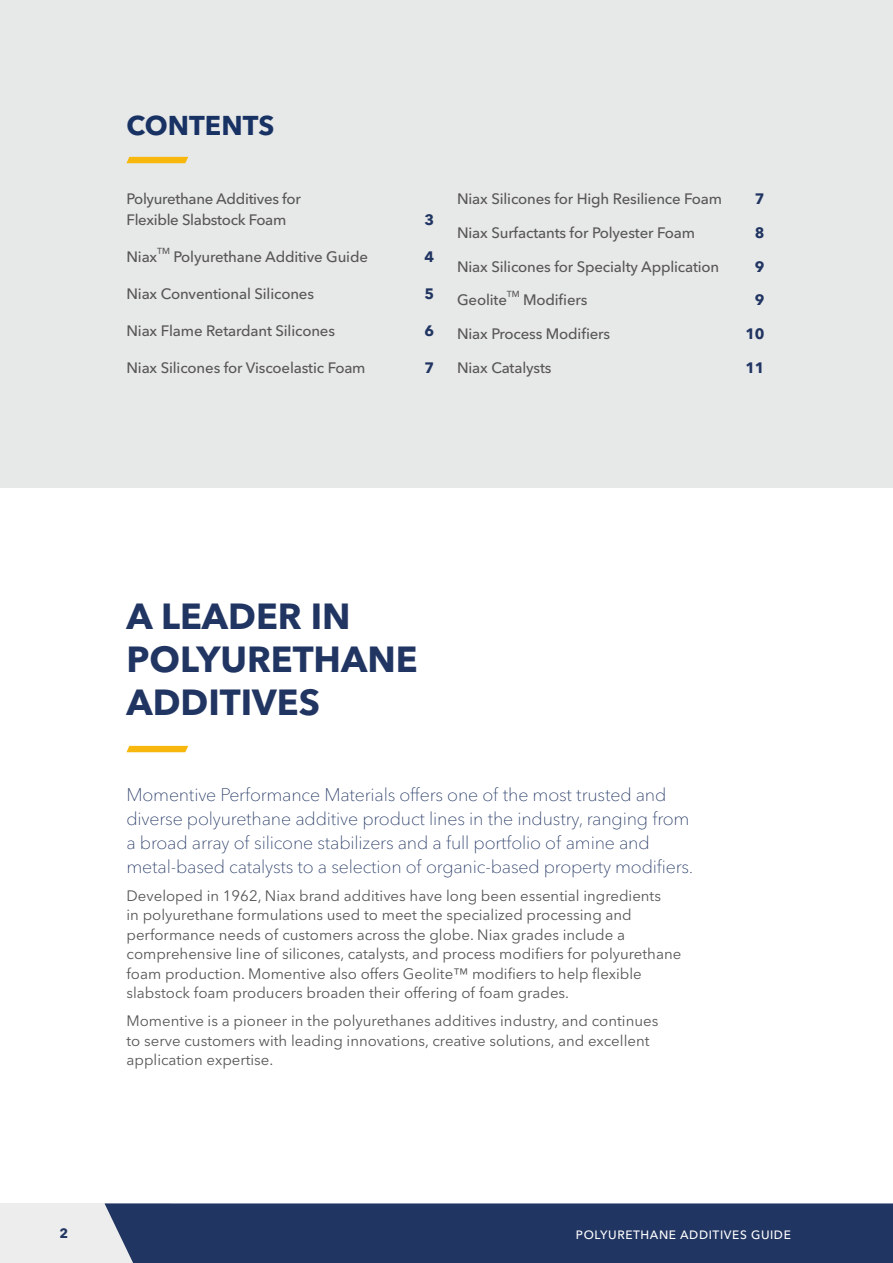
<style>
.page{position:relative;width:893px;height:1263px;background:#fff}
.page>*{position:absolute;margin:0;border:0;box-sizing:border-box;transform-origin:0 0}
.t1{font:700 36px/43.2px "Avenir Next LT Pro";color:#213562}
.t2{font:700 27px "Avenir Next LT Pro";color:#183264}
.t3{font:100 18px/24px "Avenir Next LT Pro";letter-spacing:-.01em;color:#213562}
.t4{font:15px/19.5px "Avenir Next LT Pro";color:#575756}
.t5{font:500 15px/21px "Avenir Next LT Pro";letter-spacing:-.01em;color:#575756}
.t6{font:700 15px "Avenir Next LT Pro";color:#213562}
.t7{font:700 13.5px "Avenir Next LT Pro";color:#213562}
.t8{font:500 12px "Avenir Next LT Pro";letter-spacing:.05em;color:#fff}
.t9{font:500 8.7px "Avenir Next LT Pro";color:#575756}
</style>
<div class="page">
<div style="left:0;top:1203px;width:171px;height:60px;background:#ededed"></div>
<div style="left:105px;top:1203px;width:788px;height:60px;background:#213562"></div>
<div style="left:0;top:0;width:893px;height:488px;background:#e7e8e8"></div>
<hr style="left:892px;top:60px;width:1px;height:1084px;background:#183264">
<svg style="left:126px;top:157px;width:62px;height:6px"></svg>
<svg style="left:126px;top:746px;width:62px;height:6px"></svg>
<h2 class="t2" style="left:126px;top:109px;width:149px">CONTENTS</h2>
<p class="t5" style="left:126px;top:188px;width:176px">Polyurethane Additives for<br>Flexible Slabstock Foam</p>
<p class="t6" style="left:424px;top:211px;width:11px">3</p>
<p class="t9" style="left:157px;top:246px;width:14px">TM</p>
<p class="t5" style="left:173px;top:246px;width:196px">Polyurethane Additive Guide</p>
<p class="t6" style="left:424px;top:248px;width:11px">4</p>
<p class="t5" style="left:127px;top:283px;width:189px">Niax Conventional Silicones</p>
<p class="t6" style="left:424px;top:285px;width:11px">5</p>
<p class="t5" style="left:127px;top:320px;width:210px">Niax Flame Retardant Silicones</p>
<p class="t6" style="left:424px;top:321px;width:11px">6</p>
<p class="t5" style="left:127px;top:357px;width:241px">Niax Silicones for Viscoelastic Foam</p>
<p class="t6" style="left:424px;top:358px;width:11px">7</p>
<p class="t5" style="left:126px;top:246px;width:32px">Niax</p>
<p class="t5" style="left:457px;top:188px;width:267px">Niax Silicones for High Resilience Foam</p>
<p class="t6" style="left:755px;top:190px;width:11px">7</p>
<p class="t5" style="left:457px;top:222px;width:239px">Niax Surfactants for Polyester Foam</p>
<p class="t6" style="left:755px;top:223px;width:11px">8</p>
<p class="t5" style="left:457px;top:256px;width:264px">Niax Silicones for Specialty Application</p>
<p class="t6" style="left:755px;top:257px;width:11px">9</p>
<p class="t5" style="left:457px;top:290px;width:51px">Geolite</p>
<p class="t9" style="left:507px;top:289px;width:14px">TM</p>
<p class="t5" style="left:523px;top:290px;width:66px">Modifiers</p>
<p class="t6" style="left:755px;top:291px;width:11px">9</p>
<p class="t5" style="left:457px;top:323px;width:155px">Niax Process Modifiers</p>
<p class="t6" style="left:745px;top:325px;width:21px">10</p>
<p class="t5" style="left:457px;top:357px;width:96px">Niax Catalysts</p>
<p class="t6" style="left:745px;top:358px;width:21px">11</p>
<h1 class="t1" style="left:126px;top:594px;width:293px">A LEADER IN<br>POLYURETHANE<br>ADDITIVES</h1>
<p class="t3" style="left:126px;top:782px;width:568px">Momentive Performance Materials offers one of the most trusted and diverse polyurethane additive product lines in the industry, ranging from a broad array of silicone stabilizers and a full portfolio of amine and metal-based catalysts to a selection of organic-based property modifiers.</p>
<p class="t4" style="left:126px;top:886px;width:556px">Developed in 1962, Niax brand additives have long been essential ingredients<br>in polyurethane formulations used to meet the specialized processing and performance needs of customers across the globe. Niax grades include a comprehensive line of silicones, catalysts, and process modifiers for polyurethane foam production. Momentive also offers Geolite™ modifiers to help flexible slabstock foam producers broaden their offering of foam grades.</p>
<p class="t4" style="left:126px;top:1011px;width:533px">Momentive is a pioneer in the polyurethanes additives industry, and continues to serve customers with leading innovations, creative solutions, and excellent application expertise.</p>
<p class="t7" style="left:60px;top:1225px;width:10px">2</p>
<p class="t8" style="left:576px;top:1228px;width:216px">POLYURETHANE ADDITIVES GUIDE</p>
</div>
